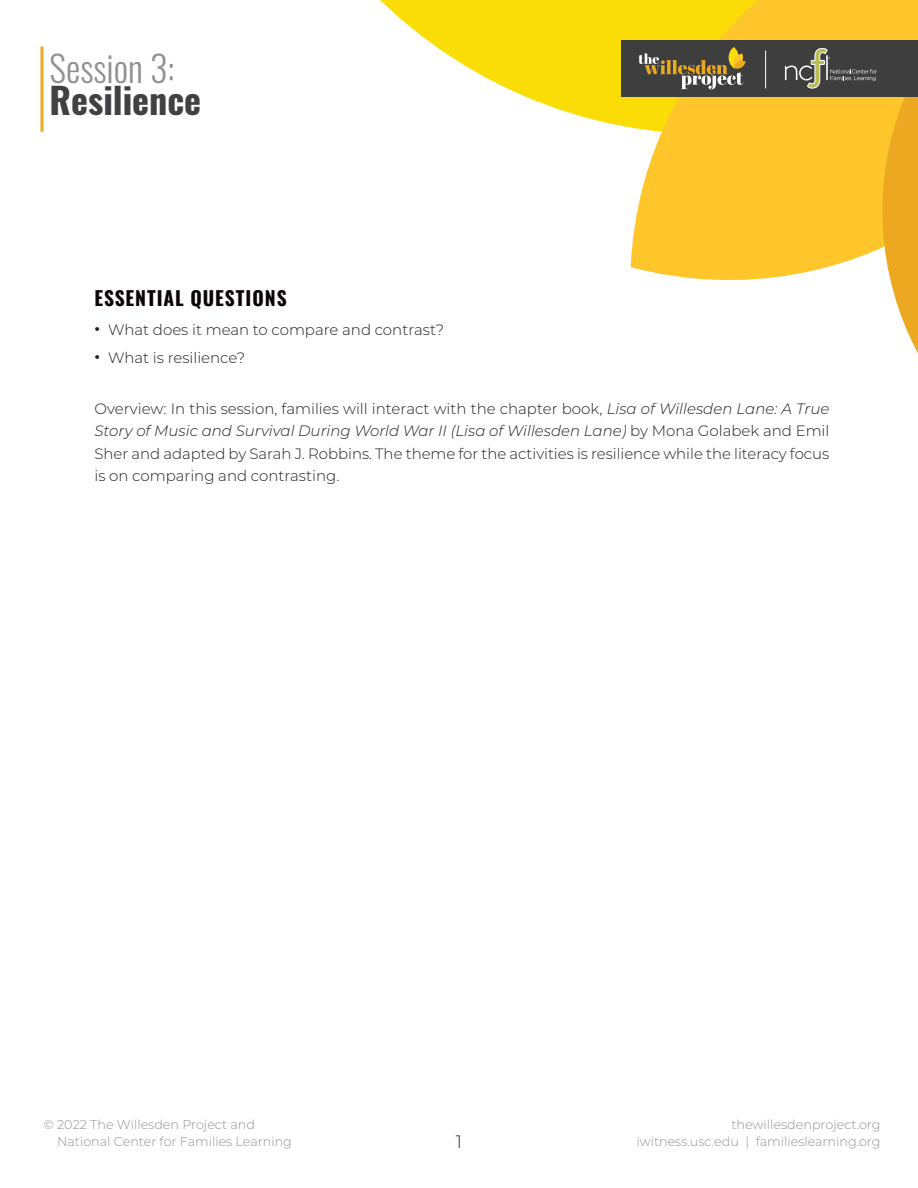
<style>
.page{position:relative;width:918px;height:1188px;background:#fff}
.page>*{position:absolute;margin:0;border:0;box-sizing:border-box;transform-origin:0 0}
.t1{font:700 36px "Oswald";color:#414042}
.t2{font:300 36px "Oswald";color:#929192}
.Subhead_3{font:700 19.5px "Oswald";letter-spacing:.05em;color:#0c0306}
.t3{font:300 18px "Montserrat";color:#252626}
.Body{font:300 15px/22.5px "Montserrat";color:#231f20;text-align:justify}
.t4{font:300 12.75px/16.5px "Montserrat";color:#919295}
.s1{font-family:"Adobe Caslon Pro";font-weight:400;font-size:16.5px}
.s2{font-style:italic}
</style>
<div class="page">
<svg style="left:380px;top:0;width:251px;height:128px;fill:#fadd06"></svg>
<svg style="left:631px;top:0;width:154px;height:280px;background:#fdcd31"></svg>
<div style="left:621px;top:40px;width:297px;height:57px;background:#3e3e3f"></div>
<svg style="left:40px;top:46px;width:4px;height:86px"></svg>
<svg style="left:785px;top:0;width:133px;height:354px"></svg>
<hr style="left:765px;top:51px;width:1px;height:37px;background:#fff">
<svg style="left:729px;top:47px;width:10px;height:21px"></svg>
<svg style="left:638px;top:53px;width:108px;height:36px"></svg>
<p class="t2" style="left:50px;top:37px;width:126px">Session 3:</p>
<p class="t1" style="left:50px;top:68px;width:153px">Resilience</p>
<p class="Subhead_3" style="left:94px;top:281px;width:194px">ESSENTIAL QUESTIONS</p>
<p class="Body" style="left:94px;top:318px;width:351px"><span class="s1">•</span> What does it mean to compare and contrast?</p>
<p class="Body" style="left:94px;top:346px;width:152px"><span class="s1">•</span> What is resilience?</p>
<p class="Body" style="left:94px;top:397px;width:736px">Overview: In this session, families will interact with the chapter book, <span class="s2">Lisa of Willesden Lane: A True Story of Music and Survival During World War II (Lisa of Willesden Lane)</span> by Mona Golabek and Emil Sher and adapted by Sarah J. Robbins. The theme for the activities is resilience while the literacy focus is on comparing and contrasting.</p>
<p class="t4" style="left:57px;top:1116px;width:236px;text-indent:-14px">© 2022 The Willesden Project and<br>National Center for Families Learning</p>
<p class="t4" style="left:636px;top:1116px;width:246px;text-align:right">thewillesdenproject.org iwitness.usc.edu | familieslearning.org</p>
<p class="t3" style="left:456px;top:1129px;width:8px">1</p>
</div>
